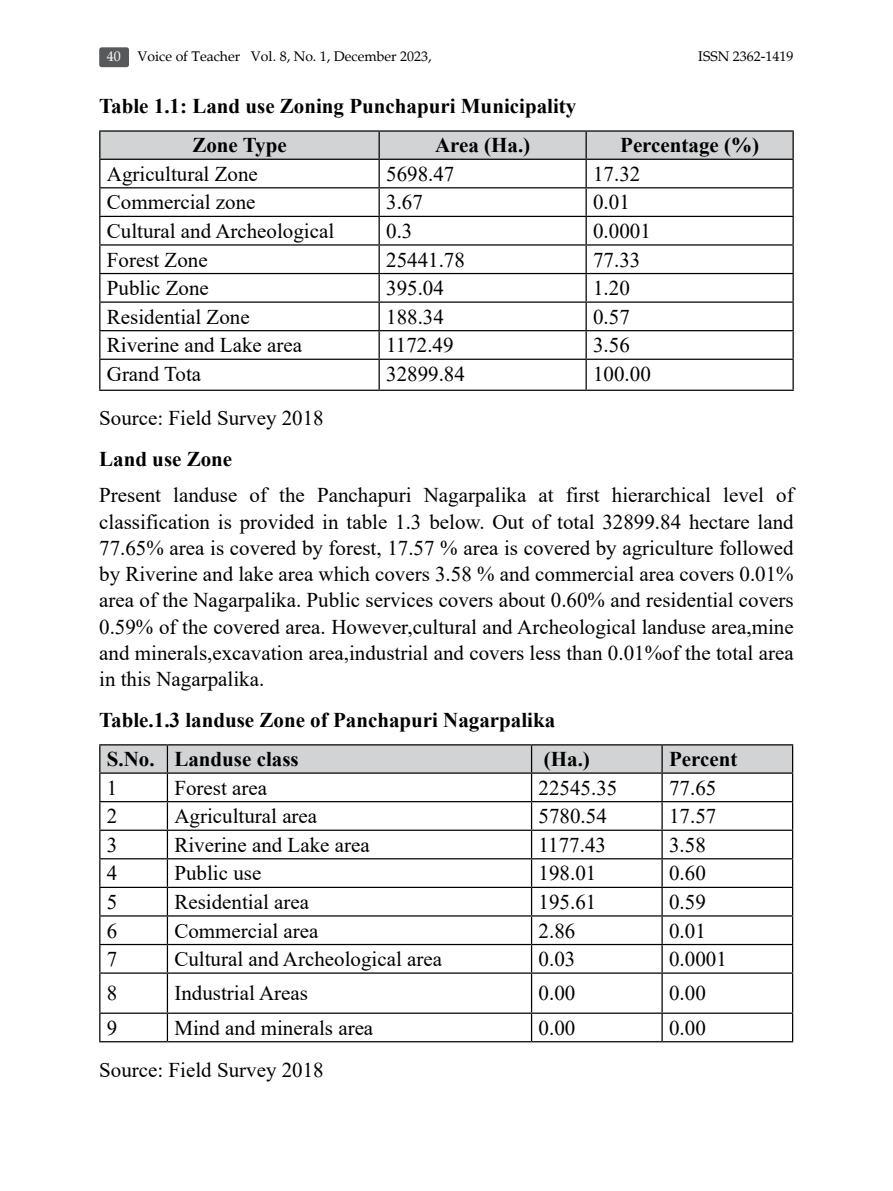
<style>
.page{position:relative;width:893px;height:1191px;background:#fff}
.page>*{position:absolute;margin:0;border:0;box-sizing:border-box;transform-origin:0 0}
.t1{font:21px/26.2px "Times New Roman";color:#000;text-align:justify}
.t2{font:700 21px/38.9px "Times New Roman";color:#000}
.t3{font:14px "Palatino";color:#000}
.s1{color:#fff}
</style>
<div class="page">
<hr style="left:99px;top:130px;width:280px;height:2px;background:#000">
<hr style="left:379px;top:130px;width:207px;height:2px;background:#000">
<hr style="left:586px;top:130px;width:208px;height:2px;background:#000">
<hr style="left:792px;top:132px;width:2px;height:27px;background:#000">
<hr style="left:586px;top:159px;width:208px;height:1px;background:#000">
<hr style="left:792px;top:160px;width:2px;height:27px;background:#000">
<hr style="left:586px;top:187px;width:208px;height:1px;background:#000">
<hr style="left:792px;top:188px;width:2px;height:28px;background:#000">
<hr style="left:586px;top:216px;width:208px;height:1px;background:#000">
<hr style="left:792px;top:217px;width:2px;height:27px;background:#000">
<hr style="left:586px;top:244px;width:208px;height:2px;background:#000">
<hr style="left:792px;top:245px;width:2px;height:28px;background:#000">
<hr style="left:586px;top:273px;width:208px;height:1px;background:#000">
<hr style="left:792px;top:274px;width:2px;height:27px;background:#000">
<hr style="left:586px;top:301px;width:208px;height:2px;background:#000">
<hr style="left:792px;top:303px;width:2px;height:27px;background:#000">
<hr style="left:586px;top:330px;width:208px;height:1px;background:#000">
<hr style="left:792px;top:331px;width:2px;height:28px;background:#000">
<svg style="left:99px;top:131px;width:694px;height:258px"></svg>
<hr style="left:586px;top:359px;width:208px;height:1px;background:#000">
<hr style="left:585px;top:360px;width:2px;height:29px;background:#000">
<hr style="left:792px;top:360px;width:2px;height:29px;background:#000">
<hr style="left:99px;top:389px;width:280px;height:2px;background:#000">
<hr style="left:379px;top:389px;width:207px;height:2px;background:#000">
<hr style="left:586px;top:389px;width:208px;height:2px;background:#000">
<hr style="left:99px;top:744px;width:68px;height:1px;background:#000">
<hr style="left:167px;top:744px;width:365px;height:1px;background:#000">
<hr style="left:532px;top:744px;width:130px;height:1px;background:#000">
<hr style="left:662px;top:744px;width:131px;height:1px;background:#000">
<svg style="left:99px;top:745px;width:694px;height:227px"></svg>
<hr style="left:99px;top:972px;width:68px;height:1px;background:#000">
<hr style="left:99px;top:973px;width:1px;height:39px;background:#000">
<hr style="left:167px;top:972px;width:365px;height:1px;background:#000">
<hr style="left:167px;top:973px;width:1px;height:39px;background:#000">
<hr style="left:532px;top:972px;width:130px;height:1px;background:#000">
<hr style="left:531px;top:973px;width:1px;height:39px;background:#000">
<hr style="left:662px;top:972px;width:131px;height:1px;background:#000">
<hr style="left:661px;top:973px;width:2px;height:39px;background:#000">
<hr style="left:792px;top:973px;width:1px;height:39px;background:#000">
<hr style="left:99px;top:1012px;width:68px;height:1px;background:#000">
<svg style="left:99px;top:1013px;width:1px;height:28px"></svg>
<hr style="left:167px;top:1012px;width:365px;height:1px;background:#000">
<svg style="left:167px;top:1013px;width:1px;height:28px"></svg>
<hr style="left:532px;top:1012px;width:130px;height:1px;background:#000">
<svg style="left:531px;top:1013px;width:1px;height:28px"></svg>
<hr style="left:662px;top:1012px;width:131px;height:1px;background:#000">
<hr style="left:661px;top:1013px;width:2px;height:28px;background:#000">
<svg style="left:792px;top:1013px;width:1px;height:28px"></svg>
<hr style="left:99px;top:1041px;width:68px;height:1px;background:#000">
<hr style="left:167px;top:1041px;width:365px;height:1px;background:#000">
<hr style="left:532px;top:1041px;width:130px;height:1px;background:#000">
<hr style="left:662px;top:1041px;width:131px;height:1px;background:#000">
<div style="left:99px;top:47px;width:30px;height:20px;background:#58595b;border-radius:2px"></div>
<p class="t3" style="left:107px;top:48px;width:326px"><span class="s1">40</span> Voice of Teacher Vol. 8, No. 1, December 2023,</p>
<p class="t3" style="left:698px;top:48px;width:97px">ISSN 2362-1419</p>
<p class="t2" style="left:192px;top:86px;width:385px;text-indent:-93px">Table 1.1: Land use Zoning Punchapuri Municipality<br>Zone Type</p>
<p class="t2" style="left:435px;top:125px;width:97px">Area (Ha.)</p>
<p class="t2" style="left:620px;top:125px;width:140px">Percentage (%)</p>
<p class="t1" style="left:107px;top:160px;width:153px">Agricultural Zone</p>
<p class="t1" style="left:386px;top:160px;width:70px">5698.47</p>
<p class="t1" style="left:593px;top:160px;width:49px">17.32</p>
<p class="t1" style="left:107px;top:188px;width:150px">Commercial zone</p>
<p class="t1" style="left:386px;top:188px;width:38px">3.67</p>
<p class="t1" style="left:593px;top:188px;width:38px">0.01</p>
<p class="t1" style="left:107px;top:217px;width:229px">Cultural and Archeological</p>
<p class="t1" style="left:386px;top:217px;width:28px">0.3</p>
<p class="t1" style="left:593px;top:217px;width:59px">0.0001</p>
<p class="t1" style="left:107px;top:246px;width:102px">Forest Zone</p>
<p class="t1" style="left:386px;top:246px;width:80px">25441.78</p>
<p class="t1" style="left:593px;top:246px;width:49px">77.33</p>
<p class="t1" style="left:107px;top:274px;width:104px">Public Zone</p>
<p class="t1" style="left:386px;top:274px;width:59px">395.04</p>
<p class="t1" style="left:593px;top:274px;width:38px">1.20</p>
<p class="t1" style="left:107px;top:303px;width:144px">Residential Zone</p>
<p class="t1" style="left:386px;top:303px;width:59px">188.34</p>
<p class="t1" style="left:593px;top:303px;width:38px">0.57</p>
<p class="t1" style="left:107px;top:331px;width:197px">Riverine and Lake area</p>
<p class="t1" style="left:386px;top:331px;width:69px">1172.49</p>
<p class="t1" style="left:593px;top:331px;width:38px">3.56</p>
<p class="t1" style="left:107px;top:360px;width:96px">Grand Tota</p>
<p class="t1" style="left:386px;top:360px;width:80px">32899.84</p>
<p class="t1" style="left:593px;top:360px;width:59px">100.00</p>
<p class="t1" style="left:99px;top:404px;width:226px">Source: Field Survey 2018</p>
<p class="t2" style="left:99px;top:439px;width:135px">Land use Zone</p>
<p class="t1" style="left:99px;top:481px;width:696px">Present landuse of the Panchapuri Nagarpalika at first hierarchical level of classification is provided in table 1.3 below. Out of total 32899.84 hectare land 77.65% area is covered by forest, 17.57 % area is covered by agriculture followed by Riverine and lake area which covers 3.58 % and commercial area covers 0.01% area of the Nagarpalika. Public services covers about 0.60% and residential covers 0.59% of the covered area. However,cultural and Archeological landuse area,mine and minerals,excavation area,industrial and covers less than 0.01%of the total area in this Nagarpalika.</p>
<p class="t2" style="left:107px;top:700px;width:450px;text-indent:-8px">Table.1.3 landuse Zone of Panchapuri Nagarpalika<br>S.No. Landuse class</p>
<p class="t2" style="left:544px;top:739px;width:48px">(Ha.)</p>
<p class="t2" style="left:669px;top:739px;width:70px">Percent</p>
<p class="t1" style="left:107px;top:774px;width:12px">1</p>
<p class="t1" style="left:174px;top:774px;width:94px">Forest area</p>
<p class="t1" style="left:539px;top:774px;width:80px">22545.35</p>
<p class="t1" style="left:669px;top:774px;width:49px">77.65</p>
<p class="t1" style="left:107px;top:802px;width:12px">2</p>
<p class="t1" style="left:174px;top:802px;width:144px">Agricultural area</p>
<p class="t1" style="left:539px;top:802px;width:70px">5780.54</p>
<p class="t1" style="left:669px;top:802px;width:49px">17.57</p>
<p class="t1" style="left:107px;top:831px;width:12px">3</p>
<p class="t1" style="left:174px;top:831px;width:197px">Riverine and Lake area</p>
<p class="t1" style="left:539px;top:831px;width:69px">1177.43</p>
<p class="t1" style="left:669px;top:831px;width:38px">3.58</p>
<p class="t1" style="left:107px;top:859px;width:12px">4</p>
<p class="t1" style="left:174px;top:859px;width:88px">Public use</p>
<p class="t1" style="left:539px;top:859px;width:59px">198.01</p>
<p class="t1" style="left:669px;top:859px;width:38px">0.60</p>
<p class="t1" style="left:107px;top:888px;width:12px">5</p>
<p class="t1" style="left:174px;top:888px;width:136px">Residential area</p>
<p class="t1" style="left:539px;top:888px;width:59px">195.61</p>
<p class="t1" style="left:669px;top:888px;width:38px">0.59</p>
<p class="t1" style="left:107px;top:916px;width:12px">6</p>
<p class="t1" style="left:174px;top:916px;width:146px">Commercial area</p>
<p class="t1" style="left:539px;top:916px;width:38px">2.86</p>
<p class="t1" style="left:669px;top:916px;width:38px">0.01</p>
<p class="t1" style="left:107px;top:945px;width:12px">7</p>
<p class="t1" style="left:174px;top:945px;width:269px">Cultural and Archeological area</p>
<p class="t1" style="left:539px;top:945px;width:38px">0.03</p>
<p class="t1" style="left:669px;top:945px;width:59px">0.0001</p>
<p class="t1" style="left:107px;top:979px;width:12px">8</p>
<p class="t1" style="left:174px;top:979px;width:135px">Industrial Areas</p>
<p class="t1" style="left:539px;top:979px;width:38px">0.00</p>
<p class="t1" style="left:669px;top:979px;width:38px">0.00</p>
<p class="t1" style="left:107px;top:1014px;width:12px">9</p>
<p class="t1" style="left:174px;top:1014px;width:200px">Mind and minerals area</p>
<p class="t1" style="left:539px;top:1014px;width:38px">0.00</p>
<p class="t1" style="left:669px;top:1014px;width:38px">0.00</p>
<p class="t1" style="left:99px;top:1055px;width:226px">Source: Field Survey 2018</p>
</div>
